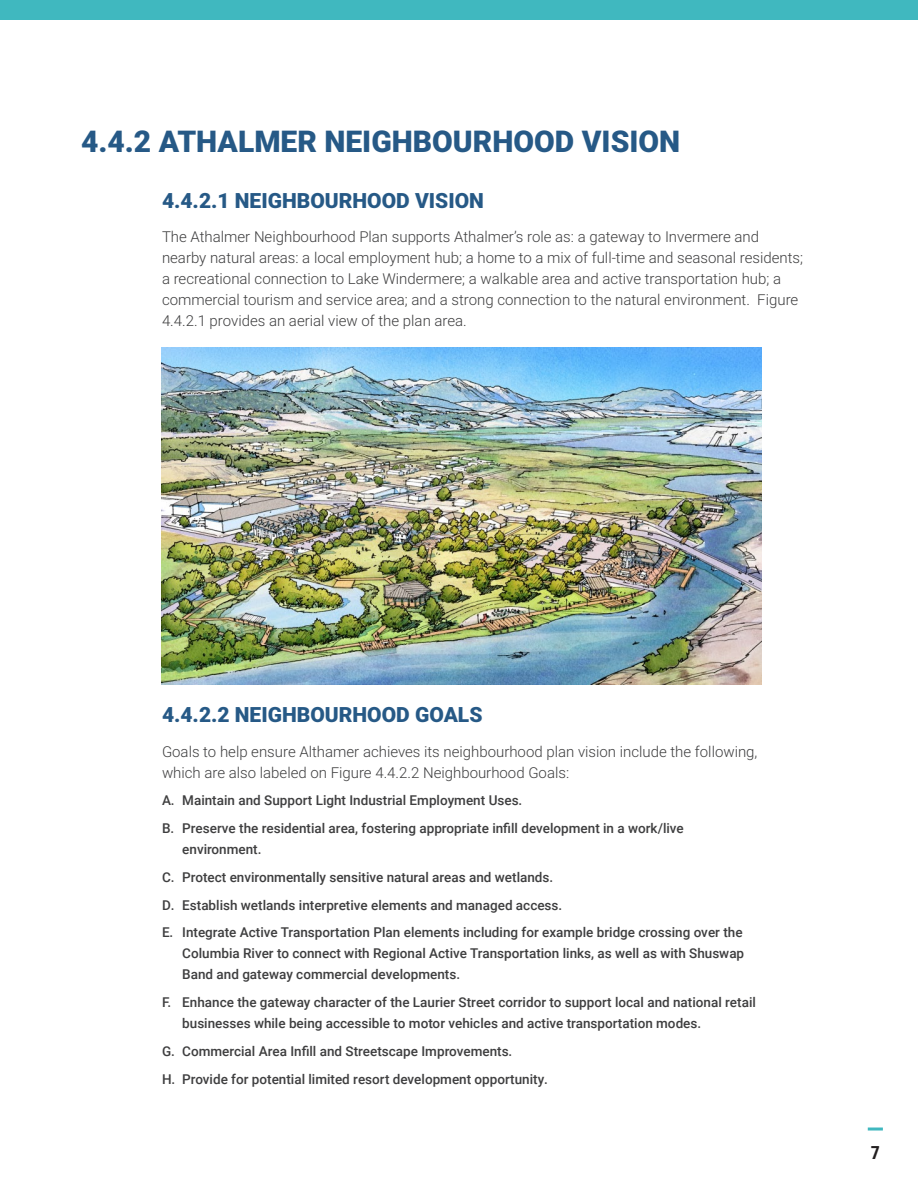
<style>
.page{position:relative;width:918px;height:1188px;background:#fff}
.page>*{position:absolute;margin:0;border:0;box-sizing:border-box;transform-origin:0 0}
.t1{font:900 30px "Roboto";color:#265986}
.t2{font:900 21px "Roboto";color:#265986}
.t3{font:700 18px "Roboto Condensed";color:#231f20}
.t4{font:300 15px/21px "Roboto";color:#3e3e3f}
.t5{font:500 13.5px/27.8px "Roboto";color:#3e3e3f}
</style>
<div class="page">
<hr style="left:868px;top:1128px;width:15px;height:3px;background:#40b8bf">
<div style="left:0;top:0;width:918px;height:19px;background:#40b8bf"></div>
<img style="left:162px;top:348px;width:599px;height:337px">
<h1 class="t1" style="left:81px;top:120px;width:601px">4.4.2 ATHALMER NEIGHBOURHOOD VISION</h1>
<h2 class="t2" style="left:162px;top:186px;width:323px">4.4.2.1 NEIGHBOURHOOD VISION</h2>
<p class="t4" style="left:162px;top:226px;width:643px">The Athalmer Neighbourhood Plan supports Athalmer’s role as: a gateway to Invermere and nearby natural areas: a local employment hub; a home to a mix of full-time and seasonal residents; a recreational connection to Lake Windermere; a walkable area and active transportation hub; a commercial tourism and service area; and a strong connection to the natural environment. Figure 4.4.2.1 provides an aerial view of the plan area.</p>
<h2 class="t2" style="left:162px;top:700px;width:322px">4.4.2.2 NEIGHBOURHOOD GOALS</h2>
<p class="t4" style="left:162px;top:740px;width:597px">Goals to help ensure Althamer achieves its neighbourhood plan vision include the following, which are also labeled on Figure 4.4.2.2 Neighbourhood Goals:</p>
<p class="t5" style="left:162px;top:786px;width:523px">A. Maintain and Support Light Industrial Employment Uses.<br>B. Preserve the residential area, fostering appropriate infill development in a work/live</p>
<p class="t5" style="left:162px;top:835px;width:582px;text-indent:20px">environment.<br>C. Protect environmentally sensitive natural areas and wetlands.<br>D. Establish wetlands interpretive elements and managed access.<br>E. Integrate Active Transportation Plan elements including for example bridge crossing over the</p>
<p class="t5" style="left:182px;top:943px;width:563px;line-height:21px">Columbia River to connect with Regional Active Transportation links, as well as with Shuswap<br>Band and gateway commercial developments.</p>
<p class="t5" style="left:182px;top:991px;width:575px;line-height:21px;text-indent:-20px">F. Enhance the gateway character of the Laurier Street corridor to support local and national retail businesses while being accessible to motor vehicles and active transportation modes.</p>
<p class="t5" style="left:162px;top:1037px;width:388px">G. Commercial Area Infill and Streetscape Improvements.<br>H. Provide for potential limited resort development opportunity.</p>
<h3 class="t3" style="left:871px;top:1140px;width:11px">7</h3>
</div>
